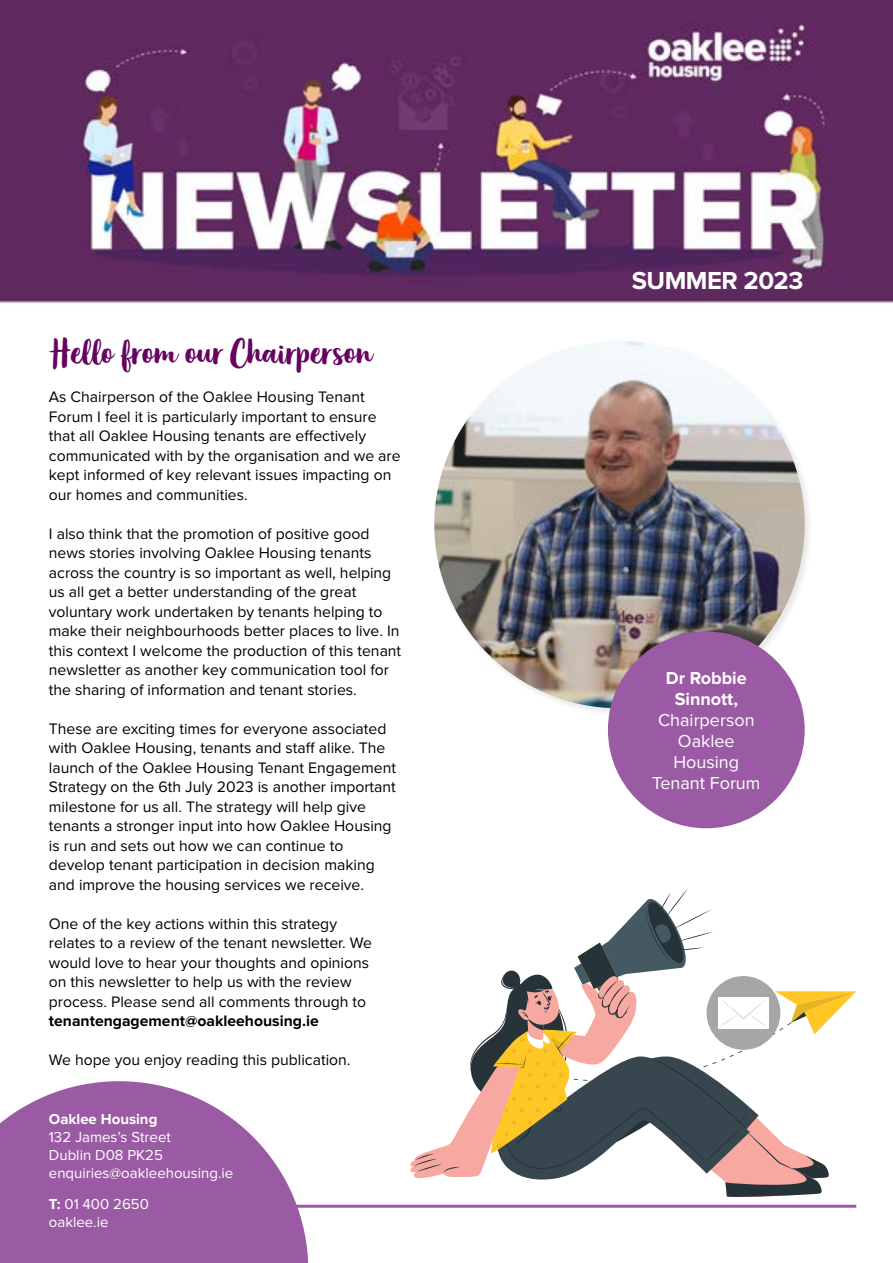
<style>
.page{position:relative;width:893px;height:1263px;background:#fff}
.page>*{position:absolute;margin:0;border:0;box-sizing:border-box;transform-origin:0 0}
.t1{font:37.5px "Organika Script";color:#650360}
.t2{font:700 25.5px "Proxima Nova";letter-spacing:-.02em;color:#fff}
.t3{font:18px/21px "Proxima Nova";color:#fff;text-align:center}
.t4{font:15.75px/19.5px "Proxima Nova";color:#000}
.t5{font:15px "Proxima Nova";color:#fff}
.t6{font:700 15px "Proxima Nova";color:#fff}
.s1{font-weight:700}
</style>
<div class="page">
<hr style="left:55px;top:1205px;width:801px;height:3px;background:#9b5ba4">
<svg style="left:0;top:1081px;width:308px;height:182px;fill:#9b5ba4"></svg>
<img style="left:0;top:0;width:893px;height:303px">
<svg style="left:410px;top:888px;width:446px;height:309px"></svg>
<img style="left:434px;top:341px;width:371px;height:367px">
<div style="left:608px;top:631px;width:197px;height:197px;background:#9b5ba4;border-radius:50%"></div>
<p class="t1" style="left:49px;top:329px;width:324px">Hello from our Chairperson</p>
<p class="t4" style="left:49px;top:387px;width:353px">As Chairperson of the Oaklee Housing Tenant Forum I feel it is particularly important to ensure that all Oaklee Housing tenants are effectively communicated with by the organisation and we are kept informed of key relevant issues impacting on our homes and communities.</p>
<p class="t4" style="left:49px;top:524px;width:354px">I also think that the promotion of positive good news stories involving Oaklee Housing tenants across the country is so important as well, helping us all get a better understanding of the great voluntary work undertaken by tenants helping to make their neighbourhoods better places to live. In this context I welcome the production of this tenant newsletter as another key communication tool for the sharing of information and tenant stories.</p>
<p class="t4" style="left:49px;top:719px;width:349px">These are exciting times for everyone associated with Oaklee Housing, tenants and staff alike. The launch of the Oaklee Housing Tenant Engagement Strategy on the 6th July 2023 is another important milestone for us all. The strategy will help give tenants a stronger input into how Oaklee Housing is run and sets out how we can continue to develop tenant participation in decision making and improve the housing services we receive.</p>
<p class="t4" style="left:49px;top:914px;width:325px">One of the key actions within this strategy relates to a review of the tenant newsletter. We would love to hear your thoughts and opinions on this newsletter to help us with the review process. Please send all comments through to <span class="s1">tenantengagement@oakleehousing.ie</span></p>
<p class="t4" style="left:49px;top:1050px;width:303px">We hope you enjoy reading this publication.</p>
<p class="t6" style="left:49px;top:1111px;width:110px">Oaklee Housing</p>
<p class="t5" style="left:49px;top:1129px;width:123px">132 James’s Street</p>
<p class="t5" style="left:49px;top:1147px;width:116px">Dublin D08 PK25</p>
<p class="t5" style="left:49px;top:1165px;width:186px">enquiries@oakleehousing.ie</p>
<p class="t5" style="left:49px;top:1195px;width:102px"><span class="s1">T:</span> 01 400 2650</p>
<p class="t5" style="left:49px;top:1213px;width:61px">oaklee.ie</p>
<p class="t2" style="left:632px;top:265px;width:173px">SUMMER 2023</p>
<p class="t3" style="left:652px;top:667px;width:110px"><span class="s1">Dr Robbie<br>Sinnott,<br></span>Chairperson<br>Oaklee<br>Housing<br>Tenant Forum</p>
</div>
